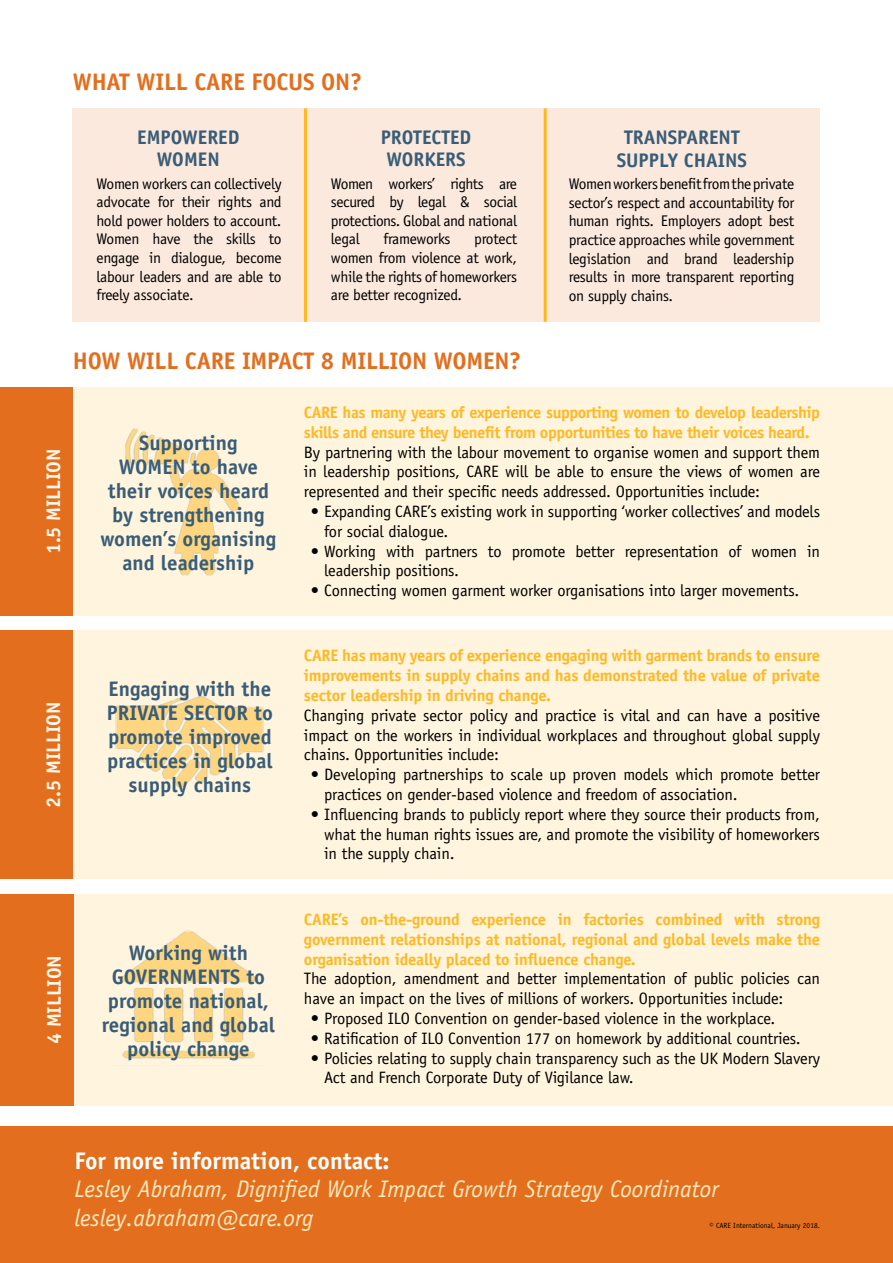
<style>
.page{position:relative;width:893px;height:1263px;background:#fff}
.page>*{position:absolute;margin:0;border:0;box-sizing:border-box;transform-origin:0 0}
.t1{font:italic 24px/28.8px "Officina Sans Std";color:#feeabd}
.t2{font:700 24px "Officina Sans Std";letter-spacing:-.01em;color:#e36f1e}
.t3{font:700 24px "Officina Sans Std";color:#fff}
.t4{font:700 21px/24px "Officina Sans Std";color:#395d76;text-align:center}
.t5{font:700 19.65px/22.5px "Officina Sans Std";color:#395d76;text-align:center}
.t6{font:700 19.65px "Officina Sans Std";color:#fff8e9}
.t7{font:16.5px/19.8px "Officina Sans Std";letter-spacing:-.01em;color:#000}
.t8{font:700 16.5px/19.8px "Officina Sans Std";letter-spacing:-.03em;color:#fdb924;text-align:justify}
.t9{font:15.45px/18.6px "Officina Sans Std";letter-spacing:-.02em;color:#000;text-align:justify}
.t10{font:7.5px "Officina Sans Std";color:#000}
</style>
<div class="page">
<div style="left:73px;top:387px;width:820px;height:229px;background:#fff4de"></div>
<div style="left:73px;top:108px;width:747px;height:214px;background:#fbe9dd"></div>
<hr style="left:304px;top:108px;width:3px;height:214px;background:#fdb924">
<hr style="left:544px;top:108px;width:3px;height:214px;background:#fdb924">
<div style="left:0;top:1126px;width:893px;height:137px;background:#e36f1e"></div>
<img style="left:125px;top:428px;width:114px;height:148px">
<div style="left:73px;top:894px;width:820px;height:211px;background:#fff4de"></div>
<div style="left:0;top:894px;width:74px;height:211px;background:#e36f1e"></div>
<img style="left:118px;top:930px;width:141px;height:129px">
<div style="left:0;top:387px;width:73px;height:229px;background:#e36f1e"></div>
<div style="left:74px;top:631px;width:819px;height:248px;background:#fff4de"></div>
<div style="left:0;top:631px;width:73px;height:248px;background:#e36f1e"></div>
<img style="left:115px;top:695px;width:149px;height:93px">
<h1 class="t2" style="left:73px;top:67px;width:291px">WHAT WILL CARE FOCUS ON?</h1>
<p class="t5" style="left:137px;top:126px;width:104px">EMPOWERED<br>WOMEN</p>
<p class="t5" style="left:381px;top:126px;width:92px;text-align:left">PROTECTED<br>WORKERS</p>
<p class="t9" style="left:97px;top:174px;width:187px">Women workers can collectively advocate for their rights and hold power holders to account.<br>Women have the skills to engage in dialogue, become labour leaders and are able to freely associate.</p>
<p class="t9" style="left:331px;top:174px;width:188px">Women workers’ rights are secured by legal &amp; social protections. Global and national legal</p>
<p class="t9" style="left:383px;top:230px;width:69px">frameworks</p>
<p class="t9" style="left:331px;top:230px;width:188px;text-indent:143px">protect women from violence at work, while the rights of homeworkers are better recognized.</p>
<p class="t5" style="left:617px;top:126px;width:132px">TRANSPARENT<br>SUPPLY CHAINS</p>
<p class="t9" style="left:569px;top:175px;width:227px">Women workers benefit from the private sector’s respect and accountability for human rights. Employers adopt best practice approaches while government legislation and brand leadership results in more transparent reporting on supply chains.</p>
<h1 class="t2" style="left:73px;top:346px;width:450px">HOW WILL CARE IMPACT 8 MILLION WOMEN?</h1>
<p class="t6" style="left:41px;top:554px;width:107px;rotate:-90deg">1.5 MILLION</p>
<p class="t4" style="left:100px;top:430px;width:177px">Supporting<br>WOMEN to have their voices heard by strengthening women’s organising and leadership</p>
<p class="t8" style="left:304px;top:402px;width:518px">CARE has many years of experience supporting women to develop leadership skills and ensure they benefit from opportunities to have their voices heard.</p>
<p class="t7" style="left:304px;top:442px;width:518px;text-align:justify">By partnering with the labour movement to organise women and support them in leadership positions, CARE will be able to ensure the views of women are represented and their specific needs addressed. Opportunities include:</p>
<p class="t7" style="left:324px;top:501px;width:497px;text-indent:-13px">• Expanding CARE’s existing work in supporting ‘worker collectives’ and models for social dialogue.</p>
<p class="t7" style="left:324px;top:541px;width:497px;text-indent:-13px">• Working with partners to promote better representation of women in leadership positions.</p>
<p class="t7" style="left:311px;top:581px;width:490px">• Connecting women garment worker organisations into larger movements.</p>
<p class="t6" style="left:41px;top:808px;width:107px;rotate:-90deg">2.5 MILLION</p>
<p class="t4" style="left:107px;top:677px;width:168px">Engaging with the<br>PRIVATE SECTOR to promote improved practices in global supply chains</p>
<p class="t8" style="left:304px;top:646px;width:518px">CARE has many years of experience engaging with garment brands to ensure improvements in supply chains and has demonstrated the value of private sector leadership in driving change.</p>
<p class="t7" style="left:304px;top:705px;width:518px;text-align:justify">Changing private sector policy and practice is vital and can have a positive impact on the workers in individual workplaces and throughout global supply chains. Opportunities include:</p>
<p class="t7" style="left:324px;top:765px;width:497px;text-indent:-13px">• Developing partnerships to scale up proven models which promote better practices on gender-based violence and freedom of association.</p>
<p class="t7" style="left:324px;top:804px;width:497px;text-align:justify;text-indent:-13px">• Influencing brands to publicly report where they source their products from, what the human rights issues are, and promote the visibility of homeworkers in the supply chain.</p>
<p class="t6" style="left:42px;top:1044px;width:91px;rotate:-90deg">4 MILLION</p>
<p class="t4" style="left:102px;top:940px;width:175px">Working with<br>GOVERNMENTS to promote national, regional and global policy change</p>
<p class="t8" style="left:304px;top:909px;width:518px">CARE’s on-the-ground experience in factories combined with strong government relationships at national, regional and global levels make the organisation ideally placed to influence change.</p>
<p class="t7" style="left:304px;top:969px;width:518px">The adoption, amendment and better implementation of public policies can have an impact on the lives of millions of workers. Opportunities include:</p>
<p class="t7" style="left:311px;top:1008px;width:466px">• Proposed ILO Convention on gender-based violence in the workplace.</p>
<p class="t7" style="left:311px;top:1028px;width:491px">• Ratification of ILO Convention 177 on homework by additional countries.</p>
<p class="t7" style="left:324px;top:1048px;width:497px;text-indent:-13px">• Policies relating to supply chain transparency such as the UK Modern Slavery<br>Act and French Corporate Duty of Vigilance law.</p>
<h1 class="t3" style="left:74px;top:1145px;width:317px">For more information, contact:</h1>
<h1 class="t1" style="left:74px;top:1175px;width:646px">Lesley Abraham, Dignified Work Impact Growth Strategy Coordinator lesley.abraham@care.org</h1>
<p class="t10" style="left:710px;top:1221px;width:112px">© CARE International, January 2018.</p>
</div>
